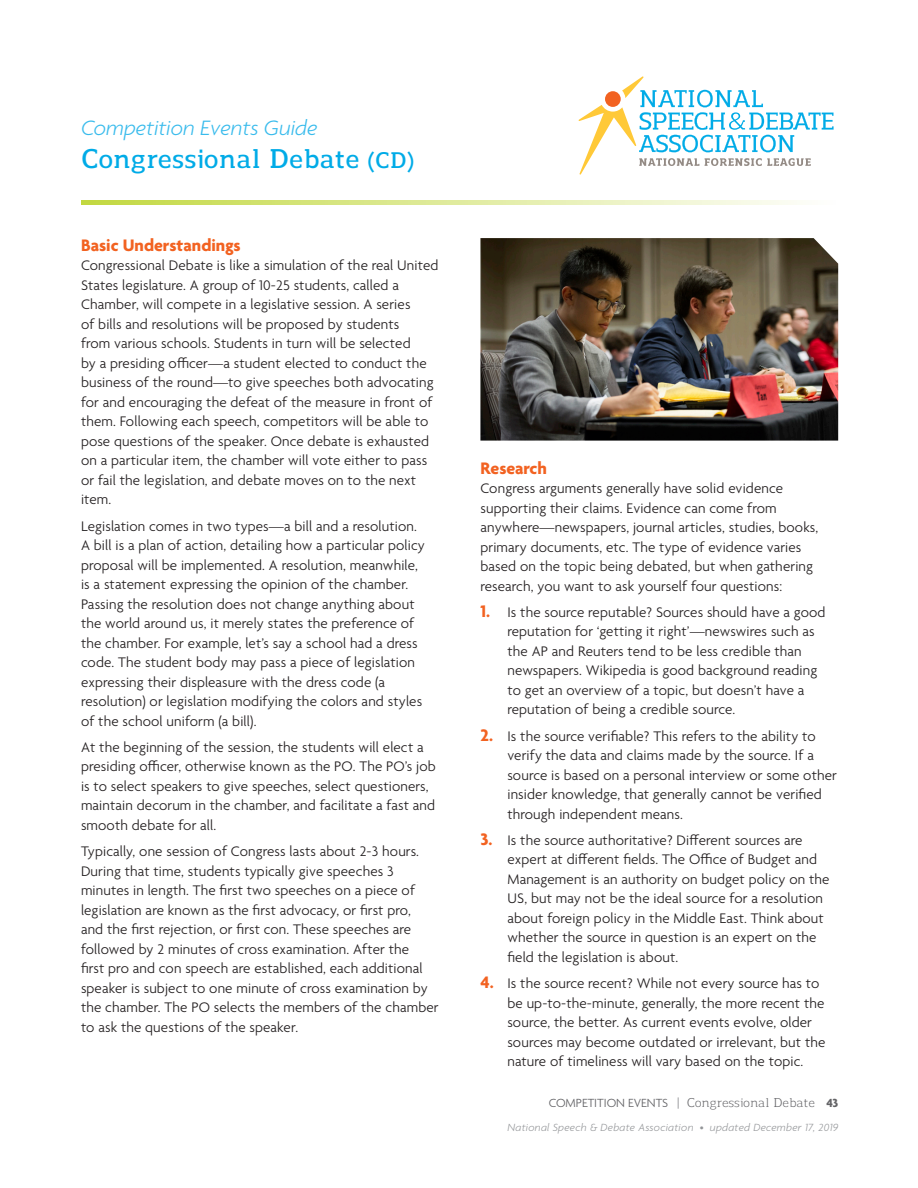
<style>
.page{position:relative;width:918px;height:1188px;background:#fff}
.page>*{position:absolute;margin:0;border:0;box-sizing:border-box;transform-origin:0 0}
.t1{font:600 27px "Regan Slab";color:#00abe7}
.t2{font:italic 300 22.5px "Agenda";color:#39bbec}
.t3{font:700 18px "Agenda";color:#f26221}
.t4{font:300 15px/19.5px "Agenda";letter-spacing:.01em;color:#231f20}
.t5{font:12.75px "Regan Slab";letter-spacing:-.01em;color:#636366}
.t6{font:italic 300 11.25px "Agenda";letter-spacing:.025em;color:#939598}
.s1{font-size:22.5px}
.s2{font-weight:700;font-size:18px;color:#f26221}
.s3{font-family:"Agenda";font-weight:300}
.s4{font-family:"Agenda";font-weight:700}
.s5{font-style:normal}
</style>
<div class="page">
<svg style="left:81px;top:200px;width:716px;height:5px;background:#deea99"></svg>
<svg style="left:579px;top:76px;width:255px;height:99px"></svg>
<img style="left:480px;top:238px;width:358px;height:203px">
<p class="t2" style="left:81px;top:114px;width:238px">Competition Events Guide</p>
<p class="t1" style="left:81px;top:139px;width:334px">Congressional Debate <span class="s1">(CD)</span></p>
<p class="t3" style="left:81px;top:236px;width:161px">Basic Understandings</p>
<p class="t4" style="left:81px;top:257px;width:359px">Congressional Debate is like a simulation of the real United States legislature. A group of 10-25 students, called a Chamber, will compete in a legislative session. A series<br>of bills and resolutions will be proposed by students<br>from various schools. Students in turn will be selected<br>by a presiding officer—a student elected to conduct the business of the round—to give speeches both advocating for and encouraging the defeat of the measure in front of them. Following each speech, competitors will be able to pose questions of the speaker. Once debate is exhausted on a particular item, the chamber will vote either to pass or fail the legislation, and debate moves on to the next item.</p>
<p class="t4" style="left:81px;top:517px;width:345px">Legislation comes in two types—a bill and a resolution.<br>A bill is a plan of action, detailing how a particular policy proposal will be implemented. A resolution, meanwhile, is a statement expressing the opinion of the chamber.<br>Passing the resolution does not change anything about the world around us, it merely states the preference of the chamber. For example, let’s say a school had a dress code. The student body may pass a piece of legislation expressing their displeasure with the dress code (a resolution) or legislation modifying the colors and styles of the school uniform (a bill).</p>
<p class="t4" style="left:81px;top:738px;width:356px">At the beginning of the session, the students will elect a presiding officer, otherwise known as the PO. The PO’s job is to select speakers to give speeches, select questioners, maintain decorum in the chamber, and facilitate a fast and smooth debate for all.</p>
<p class="t4" style="left:81px;top:843px;width:359px">Typically, one session of Congress lasts about 2-3 hours.<br>During that time, students typically give speeches 3 minutes in length. The first two speeches on a piece of legislation are known as the first advocacy, or first pro,<br>and the first rejection, or first con. These speeches are followed by 2 minutes of cross examination. After the<br>first pro and con speech are established, each additional speaker is subject to one minute of cross examination by the chamber. The PO selects the members of the chamber to ask the questions of the speaker.</p>
<p class="t3" style="left:480px;top:458px;width:68px">Research</p>
<p class="t4" style="left:480px;top:480px;width:339px">Congress arguments generally have solid evidence supporting their claims. Evidence can come from anywhere—newspapers, journal articles, studies, books, primary documents, etc. The type of evidence varies based on the topic being debated, but when gathering research, you want to ask yourself four questions:</p>
<p class="t4" style="left:507px;top:603px;width:320px;text-indent:-27px"><span class="s2">1.</span> Is the source reputable? Sources should have a good reputation for ‘getting it right’—newswires such as the AP and Reuters tend to be less credible than newspapers. Wikipedia is good background reading to get an overview of a topic, but doesn’t have a reputation of being a credible source.</p>
<p class="t4" style="left:507px;top:727px;width:331px;text-indent:-27px"><span class="s2">2.</span> Is the source verifiable? This refers to the ability to verify the data and claims made by the source. If a source is based on a personal interview or some other insider knowledge, that generally cannot be verified through independent means.</p>
<p class="t4" style="left:507px;top:831px;width:324px;text-indent:-27px"><span class="s2">3.</span> Is the source authoritative? Different sources are expert at different fields. The Office of Budget and Management is an authority on budget policy on the US, but may not be the ideal source for a resolution about foreign policy in the Middle East. Think about whether the source in question is an expert on the field the legislation is about.</p>
<p class="t4" style="left:507px;top:975px;width:319px;text-indent:-27px"><span class="s2">4.</span> Is the source recent? While not every source has to be up-to-the-minute, generally, the more recent the source, the better. As current events evolve, older sources may become outdated or irrelevant, but the nature of timeliness will vary based on the topic.</p>
<p class="t5" style="left:549px;top:1094px;width:291px"><span class="s3">COMPETITION EVENTS</span> | Congressional Debate <span class="s4">43</span></p>
<p class="t6" style="left:508px;top:1121px;width:332px">National Speech &amp; Debate Association <span class="s5">•</span> updated December 17, 2019</p>
</div>
